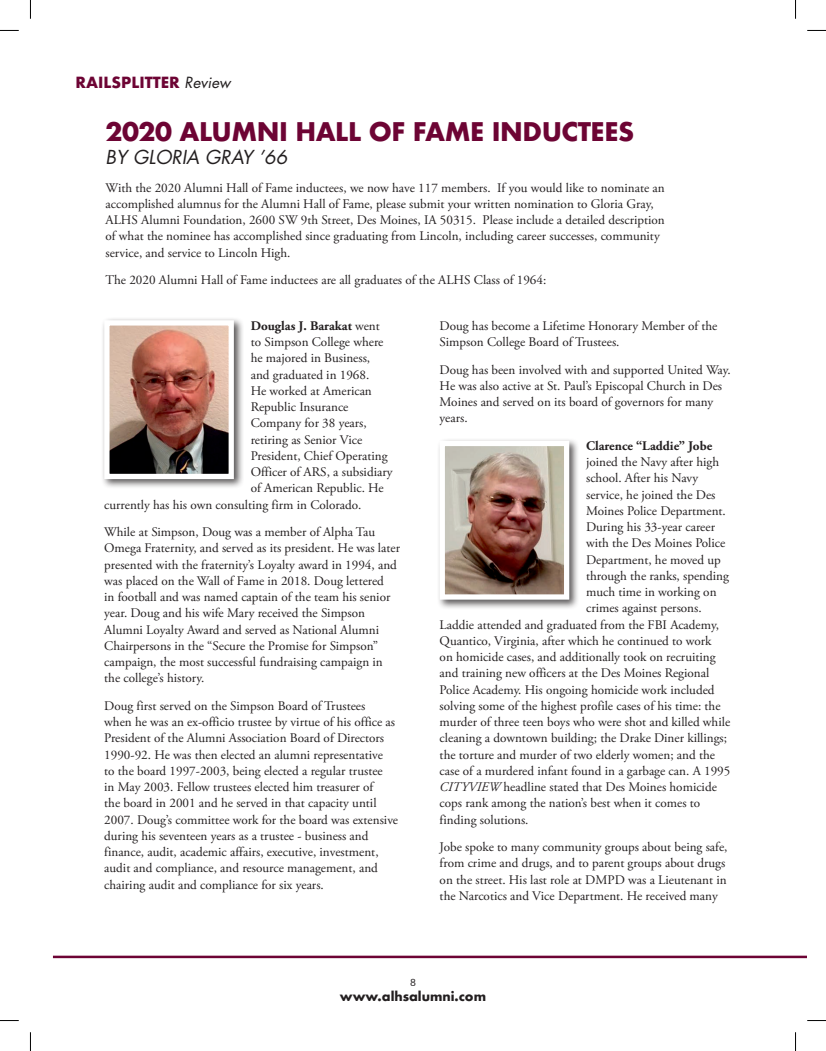
<style>
.page{position:relative;width:826px;height:1051px;background:#fff}
.page>*{position:absolute;margin:0;border:0;box-sizing:border-box;transform-origin:0 0}
.t1{font:700 25px "Futura";letter-spacing:-.02em;color:#6d0434}
.t2{font:italic 18.75px "Futura Std";color:#231f20}
.t3{font:700 15px "Futura";color:#6d0434}
.t4{font:13.12px/16.2px "Adobe Garamond Pro";color:#231f20}
.t5{font:700 13.12px "Adobe Garamond Pro";color:#231f20}
.t6{font:700 12.5px "Futura";color:#231f20}
.t7{font:10px "Futura BT";color:#231f20}
.s1{font-family:"Futura Std";font-weight:400;font-style:italic;color:#231f20}
.s2{font-weight:400}
.s3{font-style:italic}
</style>
<div class="page">
<hr style="left:53px;top:956px;width:754px;height:2px;background:#6d0434">
<div style="left:101px;top:317px;width:143px;height:172px;background:#231f20;opacity:.75"></div>
<img style="left:110px;top:326px;width:118px;height:147px">
<div style="left:104px;top:320px;width:130px;height:159px;border:5px solid #fff"></div>
<div style="left:436px;top:438px;width:143px;height:172px;background:#231f20;opacity:.75"></div>
<img style="left:446px;top:447px;width:117px;height:147px">
<div style="left:440px;top:441px;width:129px;height:159px;border:5px solid #fff"></div>
<svg style="left:0;top:30px;width:19px;height:1px"></svg>
<svg style="left:807px;top:30px;width:19px;height:1px"></svg>
<svg style="left:0;top:1020px;width:19px;height:1px"></svg>
<svg style="left:807px;top:1020px;width:19px;height:1px"></svg>
<svg style="left:30px;top:0;width:1px;height:19px"></svg>
<svg style="left:30px;top:1032px;width:1px;height:19px"></svg>
<svg style="left:795px;top:0;width:1px;height:19px"></svg>
<svg style="left:795px;top:1032px;width:1px;height:19px"></svg>
<p class="t3" style="left:75px;top:71px;width:157px">RAILSPLITTER <span class="s1">Review</span></p>
<h1 class="t1" style="left:106px;top:114px;width:530px">2020 ALUMNI HALL OF FAME INDUCTEES</h1>
<h2 class="t2" style="left:106px;top:145px;width:183px">BY GLORIA GRAY ’66</h2>
<p class="t4" style="left:106px;top:180px;width:561px">With the 2020 Alumni Hall of Fame inductees, we now have 117 members. If you would like to nominate an accomplished alumnus for the Alumni Hall of Fame, please submit your written nomination to Gloria Gray, ALHS Alumni Foundation, 2600 SW 9th Street, Des Moines, IA 50315. Please include a detailed description of what the nominee has accomplished since graduating from Lincoln, including career successes, community service, and service to Lincoln High.</p>
<p class="t4" style="left:106px;top:272px;width:442px">The 2020 Alumni Hall of Fame inductees are all graduates of the ALHS Class of 1964:</p>
<p class="t5" style="left:251px;top:318px;width:131px">Douglas J. Barakat <span class="s2">went</span></p>
<p class="t4" style="left:251px;top:334px;width:134px">to Simpson College where</p>
<p class="t4" style="left:251px;top:350px;width:121px">he majored in Business,</p>
<p class="t4" style="left:251px;top:367px;width:120px">and graduated in 1968.</p>
<p class="t4" style="left:251px;top:383px;width:123px">He worked at American</p>
<p class="t4" style="left:251px;top:399px;width:99px">Republic Insurance</p>
<p class="t4" style="left:251px;top:415px;width:117px">Company for 38 years,</p>
<p class="t4" style="left:251px;top:432px;width:113px">retiring as Senior Vice</p>
<p class="t4" style="left:251px;top:448px;width:138px">President, Chief Operating</p>
<p class="t4" style="left:251px;top:464px;width:143px">Officer of ARS, a subsidiary</p>
<p class="t4" style="left:251px;top:480px;width:135px">of American Republic. He</p>
<p class="t4" style="left:104px;top:497px;width:259px">currently has his own consulting firm in Colorado.</p>
<p class="t4" style="left:104px;top:524px;width:297px">While at Simpson, Doug was a member of Alpha Tau Omega Fraternity, and served as its president. He was later presented with the fraternity’s Loyalty award in 1994, and was placed on the Wall of Fame in 2018. Doug lettered<br>in football and was named captain of the team his senior year. Doug and his wife Mary received the Simpson Alumni Loyalty Award and served as National Alumni Chairpersons in the “Secure the Promise for Simpson” campaign, the most successful fundraising campaign in the college’s history.</p>
<p class="t4" style="left:104px;top:698px;width:295px">Doug first served on the Simpson Board of Trustees<br>when he was an ex-officio trustee by virtue of his office as President of the Alumni Association Board of Directors 1990-92. He was then elected an alumni representative<br>to the board 1997-2003, being elected a regular trustee<br>in May 2003. Fellow trustees elected him treasurer of<br>the board in 2001 and he served in that capacity until 2007. Doug’s committee work for the board was extensive during his seventeen years as a trustee - business and finance, audit, academic affairs, executive, investment, audit and compliance, and resource management, and chairing audit and compliance for six years.</p>
<p class="t4" style="left:440px;top:318px;width:279px">Doug has become a Lifetime Honorary Member of the<br>Simpson College Board of Trustees.</p>
<p class="t4" style="left:440px;top:362px;width:293px">Doug has been involved with and supported United Way.<br>He was also active at St. Paul’s Episcopal Church in Des Moines and served on its board of governors for many years.</p>
<p class="t5" style="left:586px;top:438px;width:128px">Clarence “Laddie” Jobe</p>
<p class="t4" style="left:586px;top:454px;width:134px">joined the Navy after high</p>
<p class="t4" style="left:586px;top:470px;width:113px">school. After his Navy</p>
<p class="t4" style="left:586px;top:487px;width:131px">service, he joined the Des</p>
<p class="t4" style="left:586px;top:503px;width:141px">Moines Police Department.</p>
<p class="t4" style="left:586px;top:519px;width:130px">During his 33-year career</p>
<p class="t4" style="left:586px;top:535px;width:141px">with the Des Moines Police</p>
<p class="t4" style="left:586px;top:552px;width:136px">Department, he moved up</p>
<p class="t4" style="left:586px;top:568px;width:144px">through the ranks, spending</p>
<p class="t4" style="left:586px;top:584px;width:132px">much time in working on</p>
<p class="t4" style="left:586px;top:600px;width:117px">crimes against persons.</p>
<p class="t4" style="left:440px;top:617px;width:281px">Laddie attended and graduated from the FBI Academy,</p>
<p class="t4" style="left:440px;top:633px;width:273px">Quantico, Virginia, after which he continued to work</p>
<p class="t4" style="left:440px;top:649px;width:277px">on homicide cases, and additionally took on recruiting</p>
<p class="t4" style="left:440px;top:665px;width:271px">and training new officers at the Des Moines Regional</p>
<p class="t4" style="left:440px;top:682px;width:276px">Police Academy. His ongoing homicide work included</p>
<p class="t4" style="left:440px;top:698px;width:282px">solving some of the highest profile cases of his time: the</p>
<p class="t4" style="left:440px;top:714px;width:292px">murder of three teen boys who were shot and killed while</p>
<p class="t4" style="left:440px;top:730px;width:289px">cleaning a downtown building; the Drake Diner killings;</p>
<p class="t4" style="left:440px;top:747px;width:277px">the torture and murder of two elderly women; and the</p>
<p class="t4" style="left:440px;top:763px;width:292px">case of a murdered infant found in a garbage can. A 1995</p>
<p class="t4" style="left:440px;top:779px;width:279px"><span class="s3">CITYVIEW</span> headline stated that Des Moines homicide</p>
<p class="t4" style="left:440px;top:795px;width:262px">cops rank among the nation’s best when it comes to</p>
<p class="t4" style="left:440px;top:812px;width:90px">finding solutions.</p>
<p class="t4" style="left:440px;top:839px;width:289px">Jobe spoke to many community groups about being safe, from crime and drugs, and to parent groups about drugs on the street. His last role at DMPD was a Lieutenant in the Narcotics and Vice Department. He received many</p>
<p class="t7" style="left:410px;top:977px;width:7px">8</p>
<p class="t6" style="left:340px;top:987px;width:148px">www.alhsalumni.com</p>
</div>
